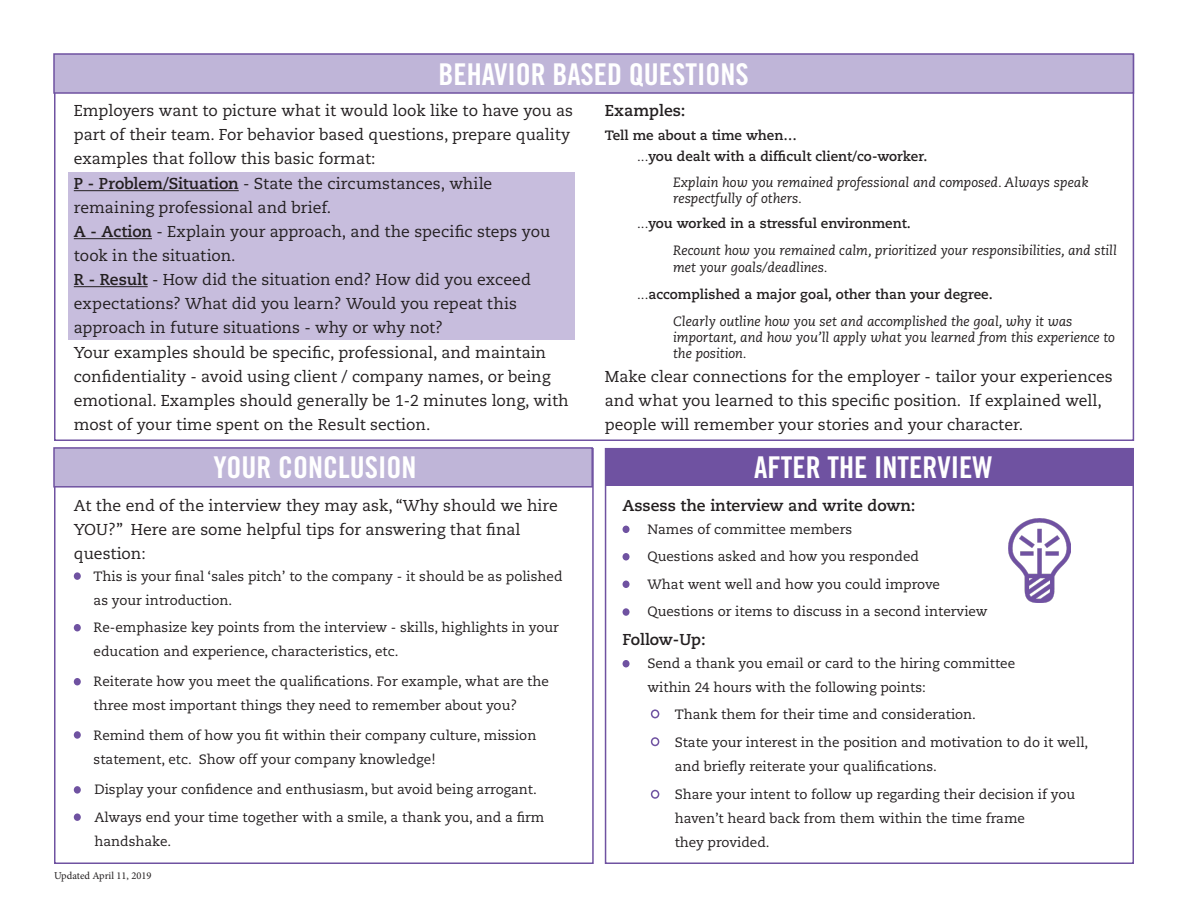
<style>
.page{position:relative;width:1188px;height:918px;background:#fff}
.page>*{position:absolute;margin:0;border:0;box-sizing:border-box;transform-origin:0 0}
.t1{font:30px "Trade Gothic LT Std Bd Cn 20";color:#fff}
.t2{font:15.75px/24px "Caecilia LT Std";color:#231f20}
.t3{font:700 15.75px "Caecilia LT Std";color:#231f20}
.t4{font:13.5px/24px "Caecilia LT Std";color:#231f20}
.t5{font:italic 13.5px/16.2px "Caecilia LT Std";color:#231f20}
.t6{font:700 13.5px "Caecilia LT Std";color:#231f20}
.t7{font:10.5px "Minion Pro";color:#231f20}
.s1{font-weight:700}
.s2{font-weight:400;font-style:italic}
</style>
<div class="page">
<div style="left:53px;top:53px;width:1081px;height:41px;background:#bfb5d8;border:2px solid #6f52a1"></div>
<div style="left:605px;top:448px;width:529px;height:416px;border:2px solid #6f52a1"></div>
<div style="left:53px;top:447px;width:540px;height:41px;background:#bfb5d8;border:2px solid #6f52a1"></div>
<div style="left:606px;top:449px;width:527px;height:37px;background:#6f52a1"></div>
<div style="left:68px;top:173px;width:506px;height:167px;background:#c7bddd"></div>
<hr style="left:74px;top:190px;width:165px;height:1px;background:#231f20">
<hr style="left:74px;top:238px;width:78px;height:1px;background:#231f20">
<hr style="left:74px;top:286px;width:74px;height:1px;background:#231f20">
<div style="left:74px;top:572px;width:7px;height:8px;background:#6f52a1;border-radius:50%"></div>
<div style="left:623px;top:526px;width:7px;height:7px;background:#6f52a1;border-radius:50%"></div>
<div style="left:623px;top:553px;width:7px;height:8px;background:#6f52a1;border-radius:50%"></div>
<div style="left:623px;top:581px;width:7px;height:7px;background:#6f52a1;border-radius:50%"></div>
<div style="left:623px;top:608px;width:7px;height:8px;background:#6f52a1;border-radius:50%"></div>
<div style="left:623px;top:660px;width:7px;height:7px;background:#6f52a1;border-radius:50%"></div>
<div style="left:651px;top:709px;width:8px;height:9px;border:2px solid #6f52a1;border-radius:50%"></div>
<div style="left:651px;top:737px;width:8px;height:9px;border:2px solid #6f52a1;border-radius:50%"></div>
<div style="left:651px;top:790px;width:8px;height:9px;border:2px solid #6f52a1;border-radius:50%"></div>
<div style="left:74px;top:624px;width:7px;height:7px;background:#6f52a1;border-radius:50%"></div>
<div style="left:74px;top:678px;width:7px;height:7px;background:#6f52a1;border-radius:50%"></div>
<div style="left:74px;top:731px;width:7px;height:8px;background:#6f52a1;border-radius:50%"></div>
<div style="left:74px;top:786px;width:7px;height:8px;background:#6f52a1;border-radius:50%"></div>
<div style="left:74px;top:813px;width:7px;height:8px;background:#6f52a1;border-radius:50%"></div>
<img style="left:1009px;top:518px;width:61px;height:85px">
<p class="t1" style="left:438px;top:56px;width:312px">BEHAVIOR BASED QUESTIONS</p>
<p class="t2" style="left:74px;top:99px;width:501px">Employers want to picture what it would look like to have you as part of their team. For behavior based questions, prepare quality examples that follow this basic format:</p>
<p class="t2" style="left:74px;top:172px;width:420px"><span class="s1">P - Problem/Situation</span> - State the circumstances, while</p>
<p class="t2" style="left:74px;top:196px;width:259px">remaining professional and brief.</p>
<p class="t2" style="left:74px;top:220px;width:478px"><span class="s1">A - Action</span> - Explain your approach, and the specific steps you took in the situation.</p>
<p class="t2" style="left:74px;top:268px;width:459px"><span class="s1">R - Result</span> - How did the situation end? How did you exceed</p>
<p class="t2" style="left:74px;top:292px;width:445px">expectations? What did you learn? Would you repeat this</p>
<p class="t2" style="left:74px;top:316px;width:371px">approach in future situations - why or why not?</p>
<p class="t2" style="left:74px;top:341px;width:496px">Your examples should be specific, professional, and maintain confidentiality - avoid using client / company names, or being emotional. Examples should generally be 1-2 minutes long, with most of your time spent on the Result section.</p>
<p class="t3" style="left:605px;top:101px;width:82px">Examples:</p>
<p class="t6" style="left:605px;top:127px;width:194px">Tell me about a time when…</p>
<p class="t6" style="left:637px;top:149px;width:292px"><span class="s2">...</span>you dealt with a difficult client/co-worker.</p>
<p class="t5" style="left:673px;top:175px;width:417px">Explain how you remained professional and composed. Always speak</p>
<p class="t5" style="left:673px;top:191px;width:130px">respectfully of others.</p>
<p class="t5" style="left:673px;top:243px;width:445px">Recount how you remained calm, prioritized your responsibilities, and still met your goals/deadlines.</p>
<p class="t5" style="left:673px;top:313px;width:401px">Clearly outline how you set and accomplished the goal, why it was</p>
<p class="t5" style="left:673px;top:329px;width:443px">important, and how you’ll apply what you learned from this experience to the position.</p>
<p class="t6" style="left:637px;top:216px;width:275px"><span class="s2">...</span>you worked in a stressful environment.</p>
<p class="t6" style="left:637px;top:286px;width:357px"><span class="s2">...</span>accomplished a major goal, other than your degree.</p>
<p class="t2" style="left:605px;top:365px;width:509px">Make clear connections for the employer - tailor your experiences and what you learned to this specific position. If explained well, people will remember your stories and your character.</p>
<p class="t1" style="left:213px;top:449px;width:205px">YOUR CONCLUSION</p>
<p class="t1" style="left:754px;top:449px;width:240px">AFTER THE INTERVIEW</p>
<p class="t2" style="left:74px;top:494px;width:485px">At the end of the interview they may ask, “Why should we hire<br>YOU?” Here are some helpful tips for answering that final</p>
<p class="t2" style="left:74px;top:542px;width:74px">question:</p>
<p class="t4" style="left:94px;top:564px;width:471px">This is your final ‘sales pitch’ to the company - it should be as polished as your introduction.</p>
<p class="t4" style="left:94px;top:616px;width:467px">Re-emphasize key points from the interview - skills, highlights in your education and experience, characteristics, etc.</p>
<p class="t4" style="left:94px;top:670px;width:457px">Reiterate how you meet the qualifications. For example, what are the three most important things they need to remember about you?</p>
<p class="t4" style="left:94px;top:723px;width:444px">Remind them of how you fit within their company culture, mission statement, etc. Show off your company knowledge!</p>
<p class="t4" style="left:94px;top:778px;width:444px">Display your confidence and enthusiasm, but avoid being arrogant.</p>
<p class="t4" style="left:94px;top:806px;width:451px">Always end your time together with a smile, a thank you, and a firm handshake.</p>
<p class="t7" style="left:54px;top:868px;width:99px">Updated April 11, 2019</p>
<p class="t3" style="left:623px;top:496px;width:295px">Assess the interview and write down:</p>
<p class="t4" style="left:647px;top:518px;width:206px">Names of committee members</p>
<p class="t4" style="left:647px;top:545px;width:273px">Questions asked and how you responded</p>
<p class="t4" style="left:647px;top:572px;width:294px">What went well and how you could improve</p>
<p class="t4" style="left:647px;top:600px;width:341px">Questions or items to discuss in a second interview</p>
<p class="t3" style="left:623px;top:631px;width:85px">Follow-Up:</p>
<p class="t4" style="left:647px;top:652px;width:369px">Send a thank you email or card to the hiring committee</p>
<p class="t4" style="left:647px;top:676px;width:280px">within 24 hours with the following points:</p>
<p class="t4" style="left:675px;top:703px;width:303px">Thank them for their time and consideration.</p>
<p class="t4" style="left:675px;top:730px;width:415px">State your interest in the position and motivation to do it well, and briefly reiterate your qualifications.</p>
<p class="t4" style="left:675px;top:783px;width:402px">Share your intent to follow up regarding their decision if you</p>
<p class="t4" style="left:675px;top:807px;width:352px">haven’t heard back from them within the time frame</p>
<p class="t4" style="left:675px;top:831px;width:96px">they provided.</p>
</div>
